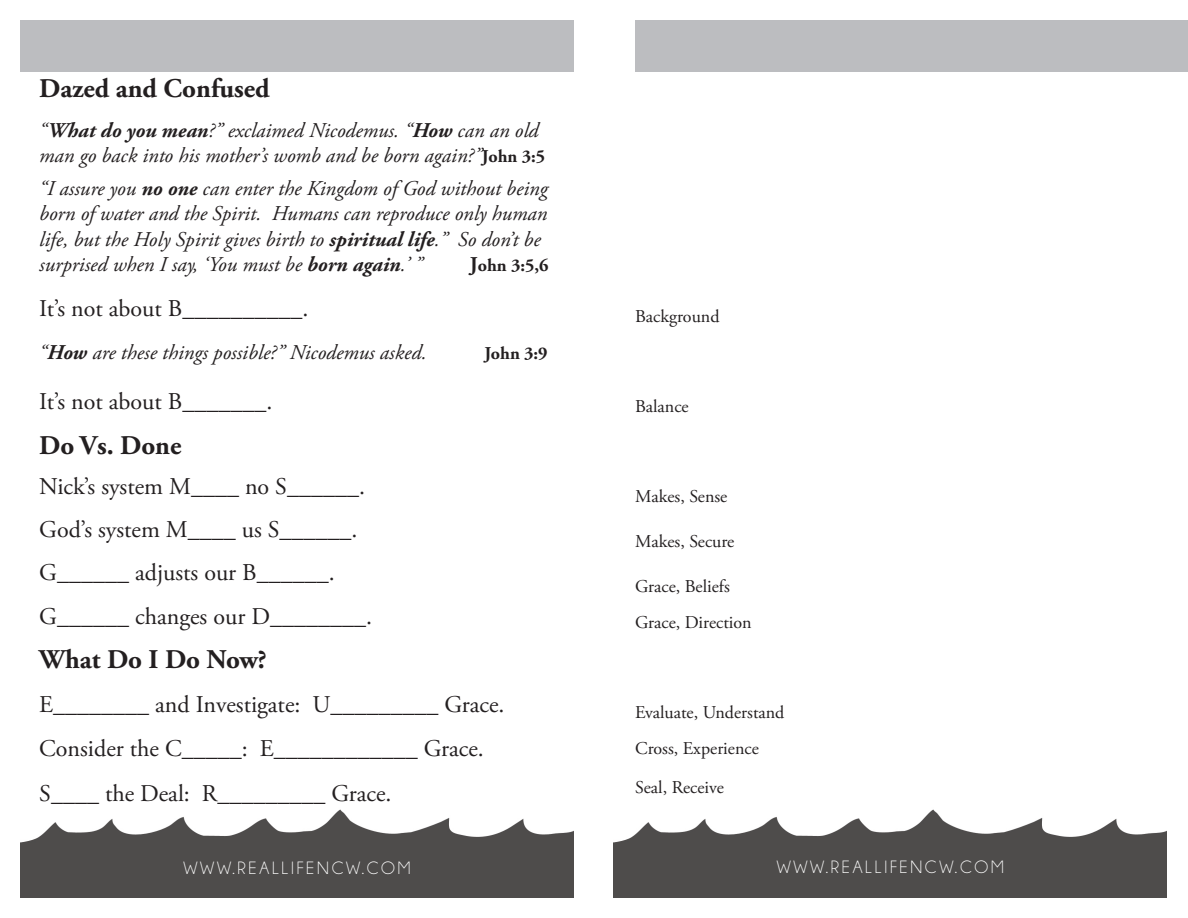
<style>
.page{position:relative;width:1188px;height:918px;background:#fff}
.page>*{position:absolute;margin:0;border:0;box-sizing:border-box;transform-origin:0 0}
.t1{font:700 27px "Adobe Garamond Pro";color:#231f20}
.t2{font:24px "Adobe Garamond Pro";color:#231f20}
.t3{font:italic 21px/25.2px "Adobe Garamond Pro";color:#231f20}
.t4{font:18px "Adobe Garamond Pro";color:#231f20}
.t5{font:18px "Champagne&Limousines";letter-spacing:.15em;color:#fff}
.t6{font:700 18px "Adobe Garamond Pro";color:#231f20}
.s1{font-weight:700}
.s2{font-weight:700;font-style:normal;font-size:18px}
.s3{font-size:21px}
</style>
<div class="page">
<img style="left:614px;top:809px;width:553px;height:89px">
<img style="left:20px;top:809px;width:554px;height:89px">
<div style="left:635px;top:20px;width:553px;height:52px;background:#bcbdc0"></div>
<div style="left:20px;top:20px;width:554px;height:52px;background:#bcbdc0"></div>
<p class="t1" style="left:39px;top:72px;width:232px">Dazed and Confused</p>
<p class="t3" style="left:39px;top:118px;width:507px">“<span class="s1">What do you mean</span>?” exclaimed Nicodemus. “<span class="s1">How</span> can an old man go back into his mother’s womb and be born again?”<span class="s2">John 3:5</span></p>
<p class="t3" style="left:39px;top:177px;width:510px;text-align:justify">“I assure you <span class="s1">no one</span> can enter the Kingdom of God without being born of water and the Spirit. Humans can reproduce only human life, but the Holy Spirit gives birth to <span class="s1">spiritual life</span>.” So don’t be</p>
<p class="t3" style="left:39px;top:252px;width:385px">surprised when I say, ‘You must be <span class="s1">born again</span>.’ ”</p>
<p class="t6" style="left:470px;top:255px;width:80px"><span class="s3">J</span>ohn 3:5,6</p>
<p class="t2" style="left:39px;top:294px;width:271px">It’s not about B__________.</p>
<p class="t3" style="left:39px;top:341px;width:389px">“<span class="s1">How</span> are these things possible?” Nicodemus asked.</p>
<p class="t6" style="left:484px;top:343px;width:65px">John 3:9</p>
<p class="t2" style="left:39px;top:387px;width:235px">It’s not about B_______.</p>
<p class="t1" style="left:39px;top:429px;width:144px">Do Vs. Done</p>
<p class="t2" style="left:39px;top:472px;width:327px">Nick’s system M____ no S______.</p>
<p class="t2" style="left:39px;top:515px;width:320px">God’s system M____ us S______.</p>
<p class="t2" style="left:39px;top:558px;width:297px">G______ adjusts our B______.</p>
<p class="t2" style="left:39px;top:602px;width:334px">G______ changes our D________.</p>
<p class="t1" style="left:39px;top:644px;width:229px">What Do I Do Now?</p>
<p class="t2" style="left:39px;top:690px;width:467px">E________ and Investigate: U_________ Grace.</p>
<p class="t2" style="left:39px;top:734px;width:446px">Consider the C_____: E____________ Grace.</p>
<p class="t2" style="left:39px;top:779px;width:354px">S____ the Deal: R_________ Grace.</p>
<p class="t5" style="left:183px;top:858px;width:229px">WWW.REALLIFENCW.COM</p>
<p class="t4" style="left:635px;top:305px;width:86px">Background</p>
<p class="t4" style="left:635px;top:395px;width:55px">Balance</p>
<p class="t4" style="left:635px;top:485px;width:94px">Makes, Sense</p>
<p class="t4" style="left:635px;top:530px;width:101px">Makes, Secure</p>
<p class="t4" style="left:635px;top:575px;width:96px">Grace, Beliefs</p>
<p class="t4" style="left:635px;top:611px;width:118px">Grace, Direction</p>
<p class="t4" style="left:635px;top:701px;width:151px">Evaluate, Understand</p>
<p class="t4" style="left:635px;top:737px;width:125px">Cross, Experience</p>
<p class="t4" style="left:635px;top:777px;width:90px">Seal, Receive</p>
<p class="t5" style="left:777px;top:858px;width:229px">WWW.REALLIFENCW.COM</p>
</div>
